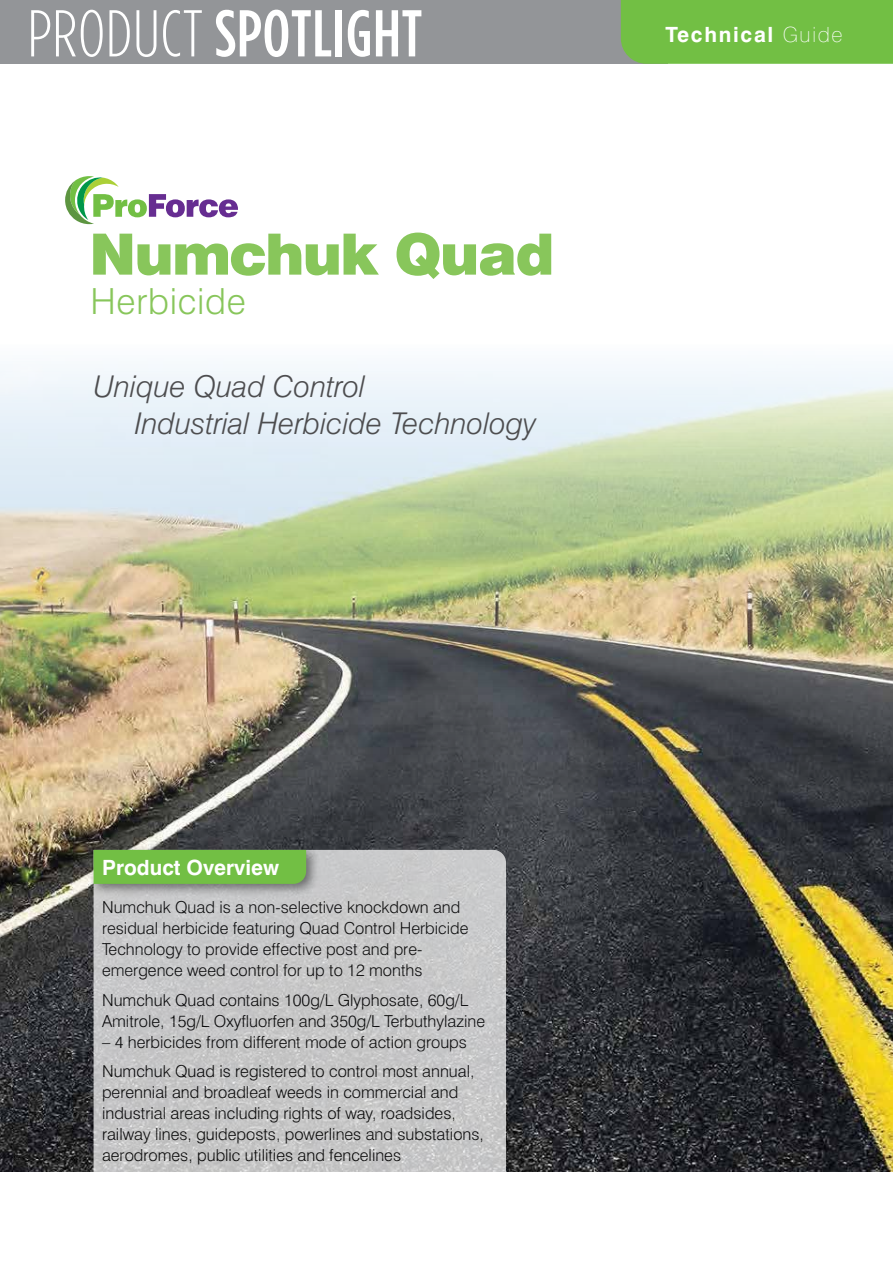
<style>
.page{position:relative;width:893px;height:1263px;background:#fff}
.page>*{position:absolute;margin:0;border:0;box-sizing:border-box;transform-origin:0 0}
.t1{font:500 66px "Gotham Condensed";letter-spacing:.01em;color:#fff}
.t2{font:900 57px "Swiss 721 BT";letter-spacing:-.03em;color:#88c65b}
.t3{font:300 36px "Swiss 721 BT";letter-spacing:.02em;color:#88c65b}
.t4{font:italic 300 30px/37.5px "Swiss 721 BT";color:#4d4d4f}
.t5{font:700 21px "Swiss 721 BT";color:#fff}
.t6{font:700 21px "Swiss 721 BT";letter-spacing:.08em;color:#fff}
.t7{font:300 16.5px/21px "Swiss 721 BT";color:#000}
.s1{font-weight:300}
.s2{font-weight:100}
</style>
<div class="page">
<img style="left:0;top:368px;width:893px;height:803px">
<svg style="left:65px;top:176px;width:173px;height:48px"></svg>
<div style="left:0;top:0;width:668px;height:64px;background:#939598"></div>
<div style="left:621px;top:0;width:272px;height:64px;background:#72bf44"></div>
<svg style="left:94px;top:850px;width:412px;height:322px;background:#c7c7c8"></svg>
<div style="left:89px;top:845px;width:231px;height:52px;background:#000;opacity:.45"></div>
<div style="left:94px;top:850px;width:212px;height:34px;background:#72bf44"></div>
<h1 class="t1" style="left:28px;top:-3px;width:396px"><span class="s1">PRODUCT</span> SPOTLIGHT</h1>
<h2 class="t2" style="left:89px;top:220px;width:467px">Numchuk Quad</h2>
<h3 class="t3" style="left:91px;top:279px;width:157px">Herbicide</h3>
<h3 class="t4" style="left:135px;top:367px;width:403px;text-indent:-41px">Unique Quad Control<br>Industrial Herbicide Technology</h3>
<p class="t6" style="left:665px;top:22px;width:179px">Technical <span class="s2">Guide</span></p>
<p class="t5" style="left:102px;top:855px;width:179px">Product Overview</p>
<p class="t7" style="left:102px;top:896px;width:368px">Numchuk Quad is a non-selective knockdown and residual herbicide featuring Quad Control Herbicide Technology to provide effective post and pre&shy;emergence weed control for up to 12 months</p>
<p class="t7" style="left:102px;top:989px;width:384px">Numchuk Quad contains 100g/L Glyphosate, 60g/L<br>Amitrole, 15g/L Oxyfluorfen and 350g/L Terbuthylazine</p>
<p class="t7" style="left:102px;top:1027px;width:374px;line-height:29.5px">– 4 herbicides from different mode of action groups<br>Numchuk Quad is registered to control most annual,</p>
<p class="t7" style="left:102px;top:1081px;width:383px">perennial and broadleaf weeds in commercial and industrial areas including rights of way, roadsides, railway lines, guideposts, powerlines and substations, aerodromes, public utilities and fencelines</p>
</div>
